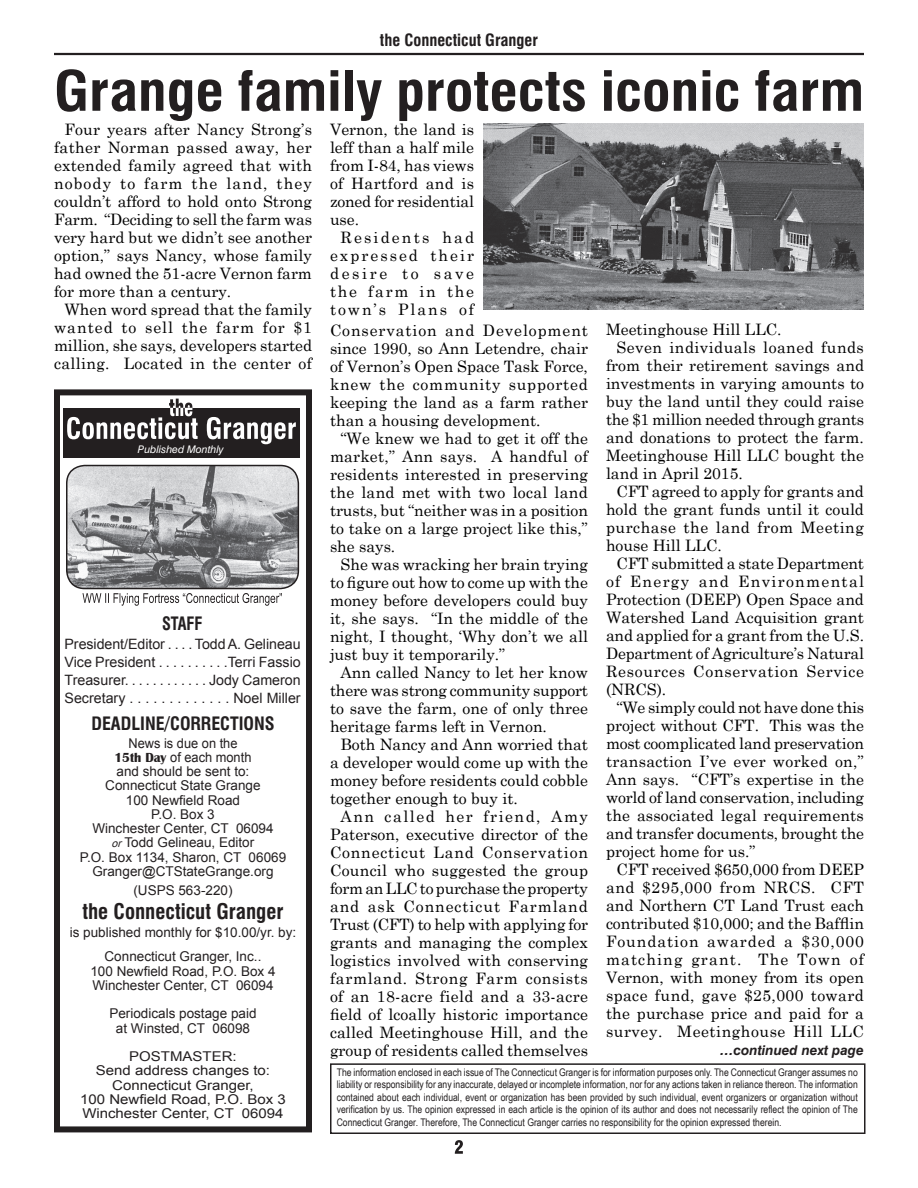
<style>
.page{position:relative;width:918px;height:1188px;background:#fff}
.page>*{position:absolute;margin:0;border:0;box-sizing:border-box;transform-origin:0 0}
.t1{font:700 condensed 54px "Swiss 721 BT";color:#231f20;scale:1.1 1}
.t2{font:700 condensed 21px "Swiss 721 BT";color:#231f20}
.t3{font:700 condensed 18px "Swiss 721 BT";color:#231f20}
.t4{font:700 condensed 18px "Swiss 721 BT";color:#231f20;scale:.9 1}
.t5{font:700 condensed 16.5px "Swiss 721 BT";color:#231f20}
.t6{font:15.75px/18px "Century Schoolbook";color:#000;text-align:justify}
.t7{font:15.75px "Century Schoolbook";letter-spacing:.035em;color:#000}
.t8{font:15.75px "Century Schoolbook";letter-spacing:.02em;color:#000}
.t9{font:15.75px "Century Schoolbook";letter-spacing:.05em;color:#000}
.t10{font:15.75px "Century Schoolbook";letter-spacing:.03em;color:#000}
.t11{font:15.75px "Century Schoolbook";letter-spacing:.025em;color:#000}
.t12{font:15.75px "Century Schoolbook";letter-spacing:.06em;color:#000}
.t13{font:15.75px "Century Schoolbook";letter-spacing:.08em;color:#000}
.t14{font:15.75px "Century Schoolbook";letter-spacing:.07em;color:#000}
.t15{font:14.25px/18px "Arial";color:#231f20;text-align:justify}
.t16{font:13.5px/14.2px "Arial";color:#231f20;text-align:center;scale:.95 1}
.t17{font:13.5px/14.2px "Arial";color:#231f20;text-align:center}
.t18{font:13.5px/14.2px "Arial";color:#231f20;text-align:center;scale:1.11 1}
.t19{font:italic 700 13.5px "Swiss 721 BT";color:#231f20}
.t20{font:10.5px/12.6px "Arial Narrow";color:#231f20;text-align:justify}
.t21{font:italic 10.5px "Swiss 721 BT";color:#fff}
.s1{font-family:"Britannic";font-weight:700}
.s2{font-style:italic;font-size:10.5px}
</style>
<div class="page">
<hr style="left:54px;top:53px;width:810px;height:2px;background:#231f20">
<svg style="left:455px;top:1140px;width:8px;height:14px"></svg>
<div style="left:54px;top:389px;width:258px;height:743px;border:6px solid #231f20"></div>
<img style="left:67px;top:466px;width:231px;height:123px">
<div style="left:66px;top:465px;width:233px;height:124px;border:2px solid #231f20;border-radius:18px"></div>
<svg style="left:82px;top:593px;width:200px;height:13px"></svg>
<div style="left:64px;top:408px;width:236px;height:49px;background:#231f20"></div>
<svg style="left:67px;top:399px;width:229px;height:45px"></svg>
<div style="left:330px;top:1063px;width:536px;height:71px;border:2px solid #231f20"></div>
<img style="left:484px;top:123px;width:380px;height:187px">
<p class="t5" style="left:380px;top:30px;width:160px">the Connecticut Granger</p>
<h1 class="t1" style="left:54px;top:59px;width:738px">Grange family protects iconic farm</h1>
<p class="t6" style="left:54px;top:120px;width:260px;text-indent:11px">Four years after Nancy Strong’s father Norman passed away, her extended family agreed that with nobody to farm the land, they couldn’t afford to hold onto Strong Farm. “Deciding to sell the farm was very hard but we didn’t see another option,” says Nancy, whose family had owned the 51-acre Vernon farm for more than a century.</p>
<p class="t6" style="left:54px;top:300px;width:260px;text-indent:11px">When word spread that the family wanted to sell the farm for $1 million, she says, developers started calling. Located in the center of</p>
<p class="t6" style="left:330px;top:120px;width:146px">Vernon, the land is leff than a half mile from I-84, has views of Hartford and is zoned for residential use.</p>
<p class="t6" style="left:330px;top:228px;width:146px;text-indent:11px">Residents had expressed their desire to save the farm in the town’s Plans of</p>
<p class="t6" style="left:330px;top:321px;width:260px">Conservation and Development since 1990, so Ann Letendre, chair of Vernon’s Open Space Task Force, knew the community supported keeping the land as a farm rather than a housing development.</p>
<p class="t6" style="left:330px;top:429px;width:260px;text-indent:11px">“We knew we had to get it off the market,” Ann says. A handful of residents interested in preserving the land met with two local land trusts, but “neither was in a position to take on a large project like this,” she says.</p>
<p class="t6" style="left:330px;top:555px;width:260px;text-indent:11px">She was wracking her brain trying to figure out how to come up with the money before developers could buy it, she says. “In the middle of the night, I thought, ‘Why don’t we all just buy it temporarily.”</p>
<p class="t6" style="left:330px;top:663px;width:260px;text-indent:11px">Ann called Nancy to let her know there was strong community support to save the farm, one of only three heritage farms left in Vernon.</p>
<p class="t6" style="left:330px;top:735px;width:260px;text-indent:11px">Both Nancy and Ann worried that a developer would come up with the money before residents could cobble together enough to buy it.</p>
<p class="t6" style="left:330px;top:807px;width:260px;text-indent:11px">Ann called her friend, Amy Paterson, executive director of the Connecticut Land Conservation Council who suggested the group form an LLC to purchase the property and ask Connecticut Farmland Trust (CFT) to help with applying for grants and managing the complex logistics involved with conserving farmland. Strong Farm consists of an 18-acre field and a 33-acre field of lcoally historic importance called Meetinghouse Hill, and the group of residents called themselves</p>
<p class="t6" style="left:606px;top:320px;width:177px">Meetinghouse Hill LLC.</p>
<p class="t10" style="left:617px;top:337px;width:249px">Seven individuals loaned funds</p>
<p class="t6" style="left:606px;top:356px;width:260px">from their retirement savings and</p>
<p class="t6" style="left:606px;top:374px;width:260px">investments in varying amounts to</p>
<p class="t6" style="left:606px;top:392px;width:260px">buy the land until they could raise</p>
<p class="t6" style="left:606px;top:410px;width:260px">the $1 million needed through grants</p>
<p class="t6" style="left:606px;top:428px;width:259px">and donations to protect the farm.</p>
<p class="t6" style="left:606px;top:446px;width:260px">Meetinghouse Hill LLC bought the</p>
<p class="t6" style="left:606px;top:464px;width:138px">land in April 2015.</p>
<p class="t6" style="left:617px;top:482px;width:249px">CFT agreed to apply for grants and</p>
<p class="t6" style="left:606px;top:500px;width:260px">hold the grant funds until it could</p>
<p class="t7" style="left:606px;top:517px;width:259px">purchase the land from Meeting</p>
<p class="t6" style="left:606px;top:536px;width:117px">house Hill LLC.</p>
<p class="t6" style="left:617px;top:554px;width:249px">CFT submitted a state Department</p>
<p class="t13" style="left:606px;top:571px;width:260px">of Energy and Environmental</p>
<p class="t6" style="left:606px;top:590px;width:260px">Protection (DEEP) Open Space and</p>
<p class="t6" style="left:606px;top:608px;width:259px">Watershed Land Acquisition grant</p>
<p class="t6" style="left:606px;top:626px;width:260px">and applied for a grant from the U.S.</p>
<p class="t6" style="left:606px;top:644px;width:260px">Department of Agriculture’s Natural</p>
<p class="t9" style="left:606px;top:661px;width:260px">Resources Conservation Service</p>
<p class="t6" style="left:606px;top:680px;width:62px">(NRCS).</p>
<p class="t6" style="left:617px;top:698px;width:249px">“We simply could not have done this</p>
<p class="t6" style="left:606px;top:716px;width:260px">project without CFT. This was the</p>
<p class="t6" style="left:606px;top:734px;width:259px">most coomplicated land preservation</p>
<p class="t8" style="left:606px;top:751px;width:259px">transaction I’ve ever worked on,”</p>
<p class="t6" style="left:606px;top:770px;width:260px">Ann says. “CFT’s expertise in the</p>
<p class="t6" style="left:606px;top:788px;width:260px">world of land conservation, including</p>
<p class="t6" style="left:606px;top:806px;width:259px">the associated legal requirements</p>
<p class="t6" style="left:606px;top:824px;width:260px">and transfer documents, brought the</p>
<p class="t6" style="left:606px;top:842px;width:151px">project home for us.”</p>
<p class="t6" style="left:617px;top:860px;width:249px">CFT received $650,000 from DEEP</p>
<p class="t7" style="left:606px;top:877px;width:260px">and $295,000 from NRCS. CFT</p>
<p class="t6" style="left:606px;top:896px;width:260px">and Northern CT Land Trust each</p>
<p class="t6" style="left:606px;top:914px;width:259px">contributed $10,000; and the Bafflin</p>
<p class="t12" style="left:606px;top:931px;width:260px">Foundation awarded a $30,000</p>
<p class="t14" style="left:606px;top:949px;width:260px">matching grant. The Town of</p>
<p class="t6" style="left:606px;top:968px;width:259px">Vernon, with money from its open</p>
<p class="t11" style="left:606px;top:985px;width:259px">space fund, gave $25,000 toward</p>
<p class="t6" style="left:606px;top:1004px;width:260px">the purchase price and paid for a</p>
<p class="t7" style="left:606px;top:1021px;width:260px">survey. Meetinghouse Hill LLC</p>
<p class="t19" style="left:720px;top:1042px;width:145px">…continued next page</p>
<p class="t21" style="left:138px;top:443px;width:87px">Published Monthly</p>
<p class="t4" style="left:162px;top:613px;width:46px">STAFF</p>
<p class="t15" style="left:65px;top:635px;width:238px">President/Editor . . . . Todd A. Gelineau Vice President . . . . . . . . . .Terri Fassio Treasurer. . . . . . . . . . . . Jody Cameron Secretary . . . . . . . . . . . . . Noel Miller</p>
<p class="t3" style="left:91px;top:712px;width:185px">DEADLINE/CORRECTIONS</p>
<p class="t16" style="left:80px;top:736px;width:219px">News is due on the<br><span class="s1">15th Day</span> of each month<br>and should be sent to:<br>Connecticut State Grange<br>100 Newfield Road<br>P.O. Box 3<br>Winchester Center, CT 06094 <span class="s2">or</span>Todd Gelineau, Editor<br>P.O. Box 1134, Sharon, CT 06069<br>Granger@CTStateGrange.org</p>
<p class="t17" style="left:133px;top:883px;width:101px">(USPS 563-220)</p>
<h2 class="t2" style="left:82px;top:898px;width:203px">the Connecticut Granger</h2>
<p class="t17" style="left:70px;top:920px;width:228px;line-height:24.8px">is published monthly for $10.00/yr. by:<br>Connecticut Granger, Inc..</p>
<p class="t17" style="left:90px;top:964px;width:187px;text-align:left">100 Newfield Road, P.O. Box 4<br>Winchester Center, CT 06094</p>
<p class="t17" style="left:109px;top:1007px;width:149px">Periodicals postage paid at Winsted, CT 06098</p>
<p class="t18" style="left:80px;top:1049px;width:187px">POSTMASTER:<br>Send address changes to:<br>Connecticut Granger,<br>100 Newfield Road, P.O. Box 3<br>Winchester Center, CT 06094</p>
<p class="t20" style="left:337px;top:1066px;width:523px">The information enclosed in each issue of The Connecticut Granger is for information purposes only. The Connecticut Granger assumes no liability or responsibility for any inaccurate, delayed or incomplete information, nor for any actions taken in reliance thereon. The information contained about each individual, event or organization has been provided by such individual, event organizers or organization without verification by us. The opinion expressed in each article is the opinion of its author and does not necessarily reflect the opinion of The Connecticut Granger. Therefore, The Connecticut Granger carries no responsibility for the opinion expressed therein.</p>
</div>
